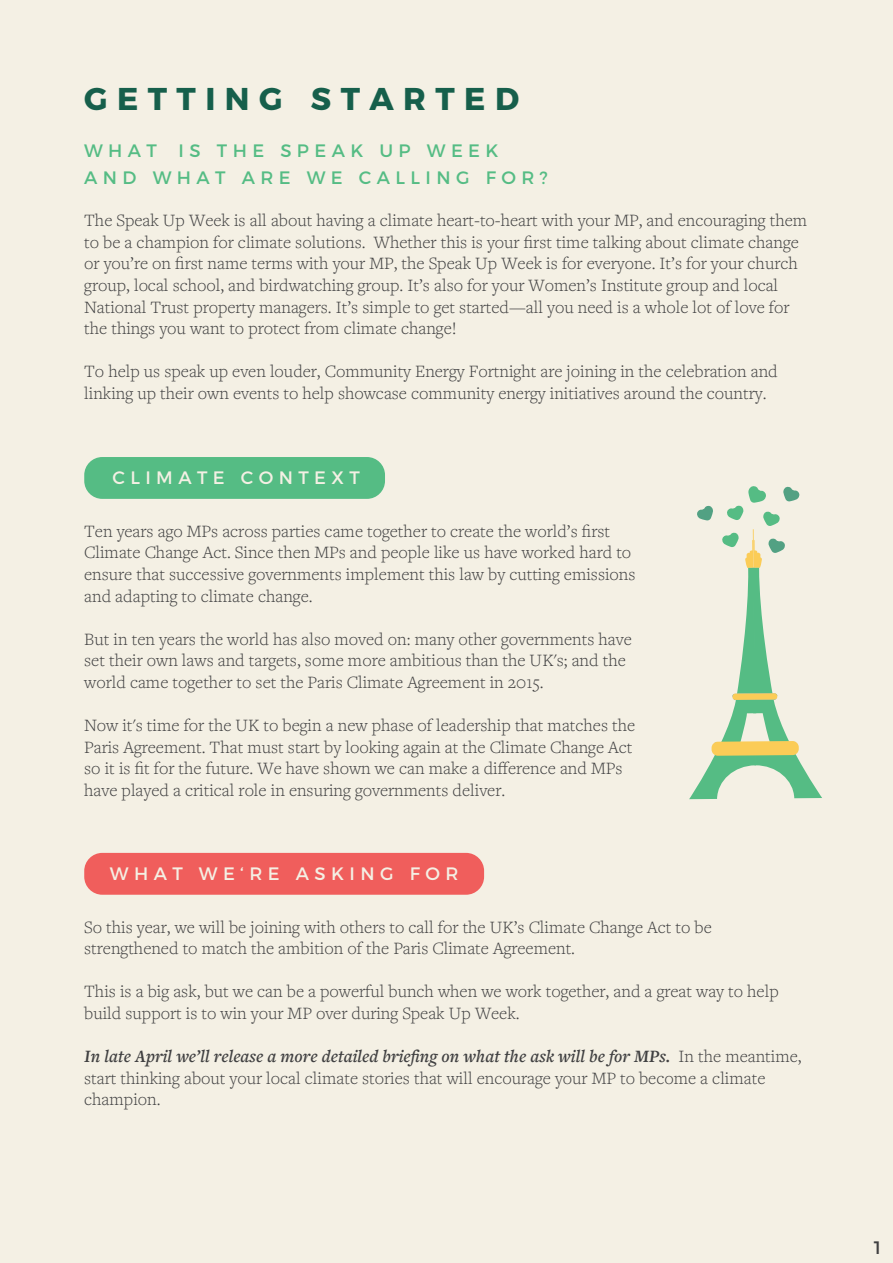
<style>
.page{position:relative;width:893px;height:1263px;background:#f4f0e4}
.page>*{position:absolute;margin:0;border:0;box-sizing:border-box;transform-origin:0 0}
.t1{font:700 31.5px "Montserrat";color:#165f4b}
.t2{font:300 18px/21.6px "Freight Text Pro";color:#404041}
.t3{font:18px/27px "Montserrat";color:#55bc84}
.t4{font:18px "Montserrat";color:#f4f0e4}
.t5{font:18px "Montserrat";color:#404041}
.s1{font-weight:600;font-style:italic}
</style>
<div class="page">
<div style="left:84px;top:457px;width:301px;height:42px;background:#55bc84;border-radius:18px"></div>
<div style="left:84px;top:853px;width:400px;height:42px;background:#f05e5c;border-radius:18px"></div>
<svg style="left:689px;top:486px;width:133px;height:313px"></svg>
<h1 class="t1" style="left:84px;top:73px;width:436px">G E T T I N G S T A R T E D</h1>
<p class="t3" style="left:84px;top:135px;width:465px">W H A T I S T H E S P E A K U P W E E K<br>A N D W H A T A R E W E C A L L I N G F O R ?</p>
<p class="t2" style="left:84px;top:209px;width:724px">The Speak Up Week is all about having a climate heart-to-heart with your MP, and encouraging them to be a champion for climate solutions. Whether this is your first time talking about climate change or you’re on first name terms with your MP, the Speak Up Week is for everyone. It’s for your church group, local school, and birdwatching group. It’s also for your Women’s Institute group and local National Trust property managers. It’s simple to get started—all you need is a whole lot of love for the things you want to protect from climate change!</p>
<p class="t2" style="left:84px;top:360px;width:695px">To help us speak up even louder, Community Energy Fortnight are joining in the celebration and linking up their own events to help showcase community energy initiatives around the country.</p>
<p class="t4" style="left:112px;top:463px;width:249px">C L I M A T E C O N T E X T</p>
<p class="t2" style="left:84px;top:520px;width:553px">Ten years ago MPs across parties came together to create the world’s first Climate Change Act. Since then MPs and people like us have worked hard to ensure that successive governments implement this law by cutting emissions and adapting to climate change.</p>
<p class="t2" style="left:84px;top:628px;width:549px">But in ten years the world has also moved on: many other governments have set their own laws and targets, some more ambitious than the UK's; and the world came together to set the Paris Climate Agreement in 2015.</p>
<p class="t2" style="left:84px;top:714px;width:552px">Now it's time for the UK to begin a new phase of leadership that matches the Paris Agreement. That must start by looking again at the Climate Change Act so it is fit for the future. We have shown we can make a difference and MPs have played a critical role in ensuring governments deliver.</p>
<p class="t4" style="left:110px;top:859px;width:350px">W H A T W E ‘ R E A S K I N G F O R</p>
<p class="t2" style="left:84px;top:915px;width:629px">So this year, we will be joining with others to call for the UK’s Climate Change Act to be strengthened to match the ambition of the Paris Climate Agreement.</p>
<p class="t2" style="left:84px;top:980px;width:696px">This is a big ask, but we can be a powerful bunch when we work together, and a great way to help build support is to win your MP over during Speak Up Week.</p>
<p class="t2" style="left:84px;top:1045px;width:719px"><span class="s1">In late April we’ll release a more detailed briefing on what the ask will be for MPs.</span> In the meantime, start thinking about your local climate stories that will encourage your MP to become a climate champion.</p>
<p class="t5" style="left:872px;top:1233px;width:13px">1</p>
</div>
